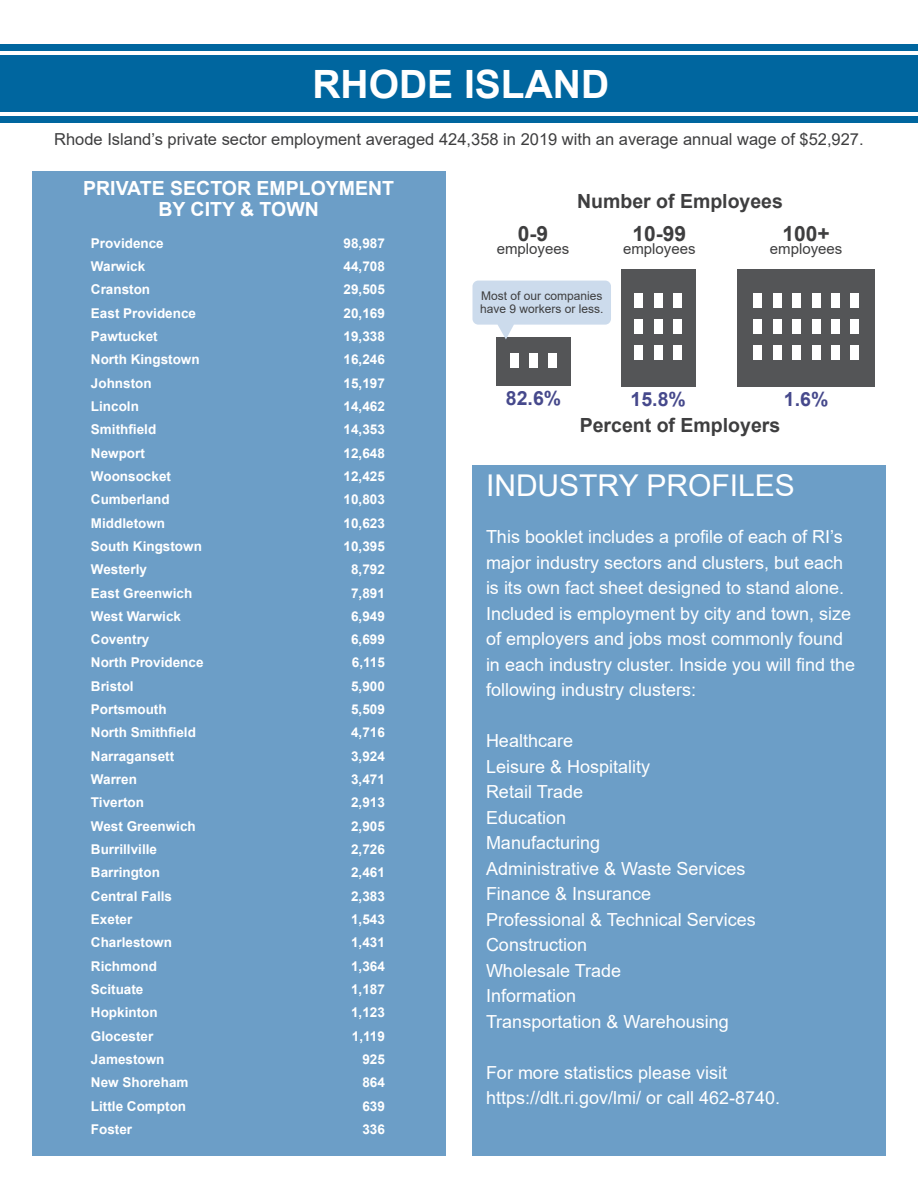
<style>
.page{position:relative;width:918px;height:1188px;background:#fff}
.page>*{position:absolute;margin:0;border:0;box-sizing:border-box;transform-origin:0 0}
.t1{font:700 39px "Arial";color:#fff}
.t2{font:30px "Arial";color:#fff}
.t3{font:700 21px "Arial";color:#3e3e3f}
.t4{font:700 19.5px "Arial";color:#3e3e3f}
.t5{font:700 19.5px/21px "Arial";color:#fff;text-align:center}
.t6{font:700 19.5px "Arial";color:#46498c}
.t7{font:18px/25.5px "Arial";color:#fff}
.t8{font:16.5px "Arial";color:#3e3e3f}
.t9{font:15px "Arial";color:#3e3e3f}
.t10{font:700 13.5px "Arial";color:#fff}
.t11{font:12px "Arial";color:#3e3e3f}
</style>
<div class="page">
<div style="left:496px;top:337px;width:75px;height:48px;background:#545557"></div>
<div style="left:510px;top:353px;width:9px;height:15px;background:#fff"></div>
<div style="left:529px;top:353px;width:9px;height:15px;background:#fff"></div>
<div style="left:548px;top:353px;width:9px;height:15px;background:#fff"></div>
<div style="left:621px;top:269px;width:75px;height:117px;background:#545557"></div>
<div style="left:635px;top:319px;width:8px;height:15px;background:#fff"></div>
<div style="left:654px;top:319px;width:9px;height:15px;background:#fff"></div>
<div style="left:673px;top:319px;width:9px;height:15px;background:#fff"></div>
<div style="left:635px;top:294px;width:8px;height:14px;background:#fff"></div>
<div style="left:654px;top:294px;width:9px;height:14px;background:#fff"></div>
<div style="left:673px;top:294px;width:9px;height:14px;background:#fff"></div>
<div style="left:635px;top:345px;width:8px;height:15px;background:#fff"></div>
<div style="left:654px;top:345px;width:9px;height:15px;background:#fff"></div>
<div style="left:673px;top:345px;width:9px;height:15px;background:#fff"></div>
<div style="left:738px;top:269px;width:137px;height:117px;background:#545557"></div>
<div style="left:754px;top:319px;width:8px;height:15px;background:#fff"></div>
<div style="left:773px;top:319px;width:8px;height:15px;background:#fff"></div>
<div style="left:792px;top:319px;width:9px;height:15px;background:#fff"></div>
<div style="left:812px;top:319px;width:8px;height:15px;background:#fff"></div>
<div style="left:831px;top:319px;width:9px;height:15px;background:#fff"></div>
<div style="left:850px;top:319px;width:9px;height:15px;background:#fff"></div>
<div style="left:754px;top:294px;width:8px;height:14px;background:#fff"></div>
<div style="left:773px;top:294px;width:8px;height:14px;background:#fff"></div>
<div style="left:792px;top:294px;width:9px;height:14px;background:#fff"></div>
<div style="left:812px;top:294px;width:8px;height:14px;background:#fff"></div>
<div style="left:831px;top:294px;width:9px;height:14px;background:#fff"></div>
<div style="left:850px;top:294px;width:9px;height:14px;background:#fff"></div>
<div style="left:754px;top:345px;width:8px;height:15px;background:#fff"></div>
<div style="left:773px;top:345px;width:8px;height:15px;background:#fff"></div>
<div style="left:792px;top:345px;width:9px;height:15px;background:#fff"></div>
<div style="left:812px;top:345px;width:8px;height:15px;background:#fff"></div>
<div style="left:831px;top:345px;width:9px;height:15px;background:#fff"></div>
<div style="left:850px;top:345px;width:9px;height:15px;background:#fff"></div>
<svg style="left:472px;top:281px;width:139px;height:58px"></svg>
<div style="left:32px;top:171px;width:414px;height:985px;background:#6c9ec7"></div>
<div style="left:472px;top:465px;width:414px;height:691px;background:#6c9ec7"></div>
<div style="left:0;top:56px;width:918px;height:56px;background:#00669f"></div>
<div style="left:0;top:116px;width:918px;height:7px;background:#00669f"></div>
<div style="left:0;top:44px;width:918px;height:7px;background:#00669f"></div>
<p class="t1" style="left:312px;top:57px;width:298px">RHODE ISLAND</p>
<p class="t8" style="left:54px;top:128px;width:811px">Rhode Island’s private sector employment averaged 424,358 in 2019 with an average annual wage of $52,927.</p>
<p class="t5" style="left:83px;top:178px;width:312px">PRIVATE SECTOR EMPLOYMENT<br>BY CITY &amp; TOWN</p>
<p class="t10" style="left:91px;top:233px;width:74px">Providence</p>
<p class="t10" style="left:344px;top:233px;width:43px">98,987</p>
<p class="t10" style="left:91px;top:257px;width:56px">Warwick</p>
<p class="t10" style="left:344px;top:257px;width:43px">44,708</p>
<p class="t10" style="left:91px;top:280px;width:61px">Cranston</p>
<p class="t10" style="left:344px;top:280px;width:43px">29,505</p>
<p class="t10" style="left:91px;top:303px;width:107px">East Providence</p>
<p class="t10" style="left:344px;top:303px;width:43px">20,169</p>
<p class="t10" style="left:91px;top:327px;width:68px">Pawtucket</p>
<p class="t10" style="left:344px;top:327px;width:43px">19,338</p>
<p class="t10" style="left:91px;top:350px;width:110px">North Kingstown</p>
<p class="t10" style="left:344px;top:350px;width:43px">16,246</p>
<p class="t10" style="left:91px;top:373px;width:62px">Johnston</p>
<p class="t10" style="left:344px;top:373px;width:43px">15,197</p>
<p class="t10" style="left:91px;top:397px;width:50px">Lincoln</p>
<p class="t10" style="left:344px;top:397px;width:43px">14,462</p>
<p class="t10" style="left:91px;top:420px;width:67px">Smithfield</p>
<p class="t10" style="left:344px;top:420px;width:43px">14,353</p>
<p class="t10" style="left:91px;top:443px;width:56px">Newport</p>
<p class="t10" style="left:344px;top:443px;width:43px">12,648</p>
<p class="t10" style="left:91px;top:467px;width:82px">Woonsocket</p>
<p class="t10" style="left:344px;top:467px;width:43px">12,425</p>
<p class="t10" style="left:91px;top:490px;width:80px">Cumberland</p>
<p class="t10" style="left:344px;top:490px;width:43px">10,803</p>
<p class="t10" style="left:91px;top:513px;width:76px">Middletown</p>
<p class="t10" style="left:344px;top:513px;width:43px">10,623</p>
<p class="t10" style="left:91px;top:537px;width:112px">South Kingstown</p>
<p class="t10" style="left:344px;top:537px;width:43px">10,395</p>
<p class="t10" style="left:91px;top:560px;width:58px">Westerly</p>
<p class="t10" style="left:351px;top:560px;width:35px">8,792</p>
<p class="t10" style="left:91px;top:583px;width:103px">East Greenwich</p>
<p class="t10" style="left:351px;top:583px;width:35px">7,891</p>
<p class="t10" style="left:91px;top:607px;width:92px">West Warwick</p>
<p class="t10" style="left:351px;top:607px;width:35px">6,949</p>
<p class="t10" style="left:91px;top:630px;width:60px">Coventry</p>
<p class="t10" style="left:351px;top:630px;width:35px">6,699</p>
<p class="t10" style="left:91px;top:653px;width:114px">North Providence</p>
<p class="t10" style="left:352px;top:653px;width:35px">6,115</p>
<p class="t10" style="left:91px;top:677px;width:44px">Bristol</p>
<p class="t10" style="left:351px;top:677px;width:35px">5,900</p>
<p class="t10" style="left:91px;top:700px;width:77px">Portsmouth</p>
<p class="t10" style="left:351px;top:700px;width:35px">5,509</p>
<p class="t10" style="left:91px;top:723px;width:107px">North Smithfield</p>
<p class="t10" style="left:351px;top:723px;width:35px">4,716</p>
<p class="t10" style="left:91px;top:747px;width:85px">Narragansett</p>
<p class="t10" style="left:351px;top:747px;width:35px">3,924</p>
<p class="t10" style="left:91px;top:770px;width:48px">Warren</p>
<p class="t10" style="left:351px;top:770px;width:35px">3,471</p>
<p class="t10" style="left:91px;top:793px;width:55px">Tiverton</p>
<p class="t10" style="left:351px;top:793px;width:35px">2,913</p>
<p class="t10" style="left:91px;top:817px;width:106px">West Greenwich</p>
<p class="t10" style="left:351px;top:817px;width:35px">2,905</p>
<p class="t10" style="left:91px;top:840px;width:68px">Burrillville</p>
<p class="t10" style="left:351px;top:840px;width:35px">2,726</p>
<p class="t10" style="left:91px;top:863px;width:70px">Barrington</p>
<p class="t10" style="left:351px;top:863px;width:35px">2,461</p>
<p class="t10" style="left:91px;top:887px;width:83px">Central Falls</p>
<p class="t10" style="left:351px;top:887px;width:35px">2,383</p>
<p class="t10" style="left:91px;top:910px;width:43px">Exeter</p>
<p class="t10" style="left:351px;top:910px;width:35px">1,543</p>
<p class="t10" style="left:91px;top:933px;width:83px">Charlestown</p>
<p class="t10" style="left:351px;top:933px;width:35px">1,431</p>
<p class="t10" style="left:91px;top:957px;width:68px">Richmond</p>
<p class="t10" style="left:351px;top:957px;width:35px">1,364</p>
<p class="t10" style="left:91px;top:980px;width:54px">Scituate</p>
<p class="t10" style="left:351px;top:980px;width:35px">1,187</p>
<p class="t10" style="left:91px;top:1003px;width:68px">Hopkinton</p>
<p class="t10" style="left:351px;top:1003px;width:35px">1,123</p>
<p class="t10" style="left:91px;top:1026px;width:64px">Glocester</p>
<p class="t10" style="left:352px;top:1026px;width:35px">1,119</p>
<p class="t10" style="left:91px;top:1050px;width:75px">Jamestown</p>
<p class="t10" style="left:362px;top:1050px;width:24px">925</p>
<p class="t10" style="left:91px;top:1073px;width:99px">New Shoreham</p>
<p class="t10" style="left:362px;top:1073px;width:24px">864</p>
<p class="t10" style="left:91px;top:1096px;width:97px">Little Compton</p>
<p class="t10" style="left:362px;top:1096px;width:24px">639</p>
<p class="t10" style="left:91px;top:1120px;width:43px">Foster</p>
<p class="t10" style="left:362px;top:1120px;width:24px">336</p>
<p class="t3" style="left:518px;top:219px;width:32px">0-9</p>
<p class="t9" style="left:497px;top:239px;width:74px">employees</p>
<p class="t4" style="left:577px;top:187px;width:207px">Number of Employees</p>
<p class="t3" style="left:633px;top:219px;width:55px">10-99</p>
<p class="t9" style="left:623px;top:239px;width:74px">employees</p>
<p class="t3" style="left:783px;top:219px;width:49px">100+</p>
<p class="t9" style="left:770px;top:239px;width:74px">employees</p>
<p class="t11" style="left:481px;top:287px;width:123px">Most of our companies</p>
<p class="t11" style="left:480px;top:301px;width:125px">have 9 workers or less.</p>
<p class="t6" style="left:506px;top:385px;width:57px">82.6%</p>
<p class="t6" style="left:631px;top:385px;width:57px">15.8%</p>
<p class="t6" style="left:784px;top:386px;width:46px">1.6%</p>
<p class="t4" style="left:580px;top:412px;width:202px">Percent of Employers</p>
<p class="t2" style="left:486px;top:465px;width:310px">INDUSTRY PROFILES</p>
<p class="t7" style="left:486px;top:524px;width:371px">This booklet includes a profile of each of RI’s major industry sectors and clusters, but each is its own fact sheet designed to stand alone.<br>Included is employment by city and town, size of employers and jobs most commonly found in each industry cluster. Inside you will find the following industry clusters:</p>
<p class="t7" style="left:486px;top:728px;width:89px">Healthcare</p>
<p class="t7" style="left:486px;top:753px;width:166px">Leisure &amp; Hospitality</p>
<p class="t7" style="left:486px;top:779px;width:99px">Retail Trade</p>
<p class="t7" style="left:486px;top:804px;width:82px">Education</p>
<p class="t7" style="left:486px;top:830px;width:116px">Manufacturing</p>
<p class="t7" style="left:486px;top:855px;width:261px">Administrative &amp; Waste Services</p>
<p class="t7" style="left:486px;top:881px;width:167px">Finance &amp; Insurance</p>
<p class="t7" style="left:486px;top:906px;width:271px">Professional &amp; Technical Services</p>
<p class="t7" style="left:486px;top:932px;width:103px">Construction</p>
<p class="t7" style="left:486px;top:957px;width:137px">Wholesale Trade</p>
<p class="t7" style="left:486px;top:983px;width:92px">Information</p>
<p class="t7" style="left:486px;top:1008px;width:244px">Transportation &amp; Warehousing</p>
<p class="t7" style="left:486px;top:1059px;width:296px">For more statistics please visit https://dlt.ri.gov/lmi/ or call 462-8740.</p>
</div>
